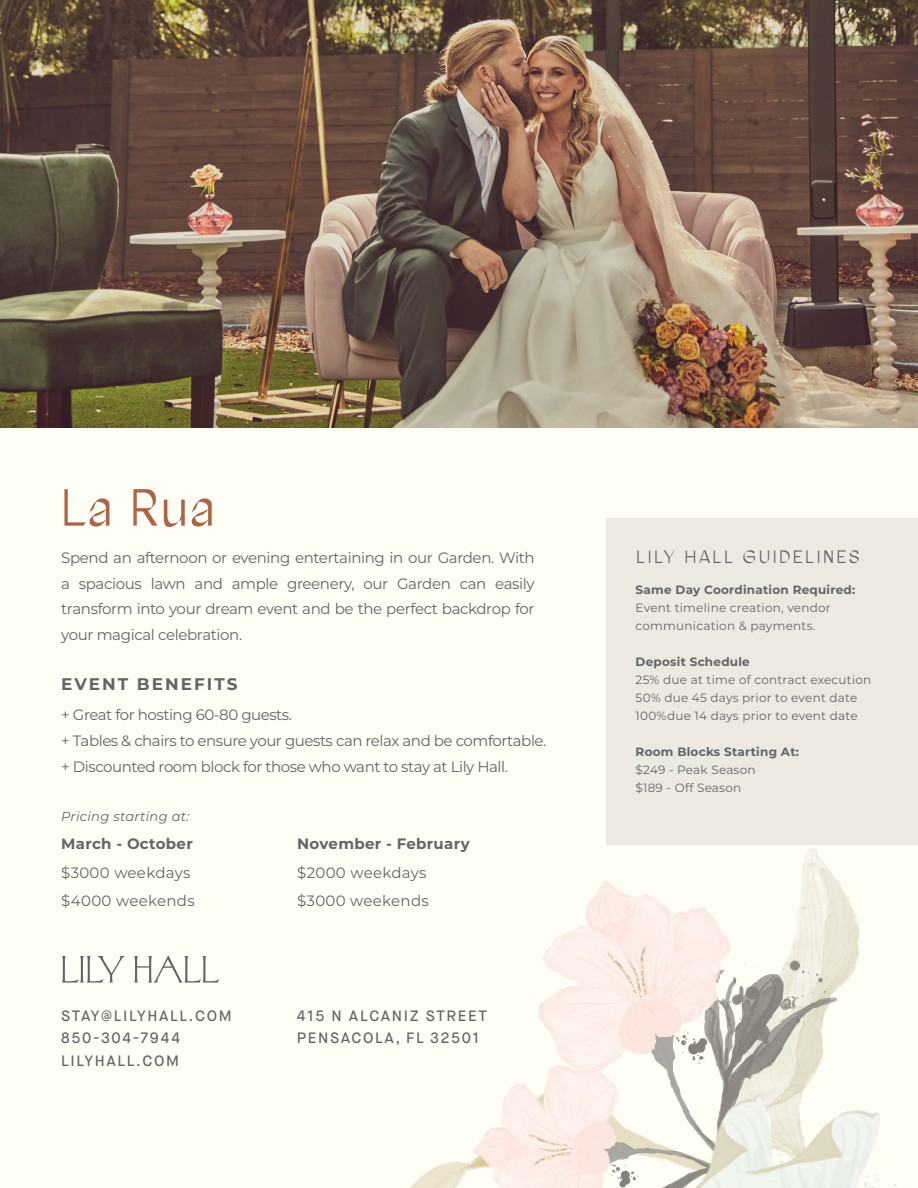
<style>
.page{position:relative;width:918px;height:1188px;background:#fffef4}
.page>*{position:absolute;margin:0;border:0;box-sizing:border-box;transform-origin:0 0}
.t1{font:52.2px "Agentur";color:#af6448}
.t2{font:18px "Agentur";letter-spacing:.1em;color:#636466}
.t3{font:700 16.8px "Montserrat";letter-spacing:.12em;color:#636466}
.t4{font:15px/25.5px "Montserrat";letter-spacing:-.03em;color:#636466;text-align:justify}
.t5{font:500 15px/22.5px "Maison Neue";letter-spacing:.11em;color:#636466}
.t6{font:15px/28.5px "Montserrat";letter-spacing:.02em;color:#636466}
.t7{font:700 15px "Montserrat";letter-spacing:.02em;color:#636466}
.t8{font:italic 13.05px "Montserrat";letter-spacing:.02em;color:#636466}
.t9{font:12px/18px "Montserrat";letter-spacing:.02em;color:#636466}
.t10{font:700 12px "Montserrat";letter-spacing:.02em;color:#636466}
</style>
<div class="page">
<img style="left:410px;top:848px;width:487px;height:340px">
<img style="left:0;top:0;width:918px;height:428px">
<div style="left:606px;top:518px;width:312px;height:327px;background:#ece9e0"></div>
<svg style="left:134px;top:955px;width:85px;height:28px"></svg>
<svg style="left:62px;top:956px;width:63px;height:27px"></svg>
<h1 class="t1" style="left:59px;top:476px;width:158px">La Rua</h1>
<p class="t4" style="left:61px;top:544px;width:475px">Spend an afternoon or evening entertaining in our Garden. With a spacious lawn and ample greenery, our Garden can easily transform into your dream event and be the perfect backdrop for your magical celebration.</p>
<p class="t3" style="left:61px;top:672px;width:178px">EVENT BENEFITS</p>
<p class="t4" style="left:61px;top:701px;width:487px;line-height:26.2px;text-align:left">+ Great for hosting 60-80 guests.<br>+ Tables &amp; chairs to ensure your guests can relax and be comfortable. + Discounted room block for those who want to stay at Lily Hall.</p>
<p class="t8" style="left:61px;top:807px;width:129px">Pricing starting at:</p>
<p class="t7" style="left:61px;top:833px;width:133px">March - October</p>
<p class="t6" style="left:61px;top:858px;width:135px">$3000 weekdays $4000 weekends</p>
<p class="t7" style="left:297px;top:833px;width:174px">November - February</p>
<p class="t6" style="left:297px;top:858px;width:133px">$2000 weekdays $3000 weekends</p>
<p class="t5" style="left:61px;top:1004px;width:172px">STAY@LILYHALL.COM<br>850-304-7944<br>LILYHALL.COM</p>
<p class="t5" style="left:297px;top:1004px;width:192px">415 N ALCANIZ STREET<br>PENSACOLA, FL 32501</p>
<p class="t2" style="left:636px;top:545px;width:225px">LILY HALL GUIDELINES</p>
<p class="t10" style="left:636px;top:581px;width:221px">Same Day Coordination Required:</p>
<p class="t9" style="left:636px;top:599px;width:197px">Event timeline creation, vendor communication &amp; payments.</p>
<p class="t10" style="left:636px;top:653px;width:116px">Deposit Schedule</p>
<p class="t9" style="left:636px;top:671px;width:237px">25% due at time of contract execution<br>50% due 45 days prior to event date<br>100%due 14 days prior to event date</p>
<p class="t10" style="left:636px;top:743px;width:165px">Room Blocks Starting At:</p>
<p class="t9" style="left:636px;top:761px;width:122px">$249 - Peak Season $189 - Off Season</p>
</div>
